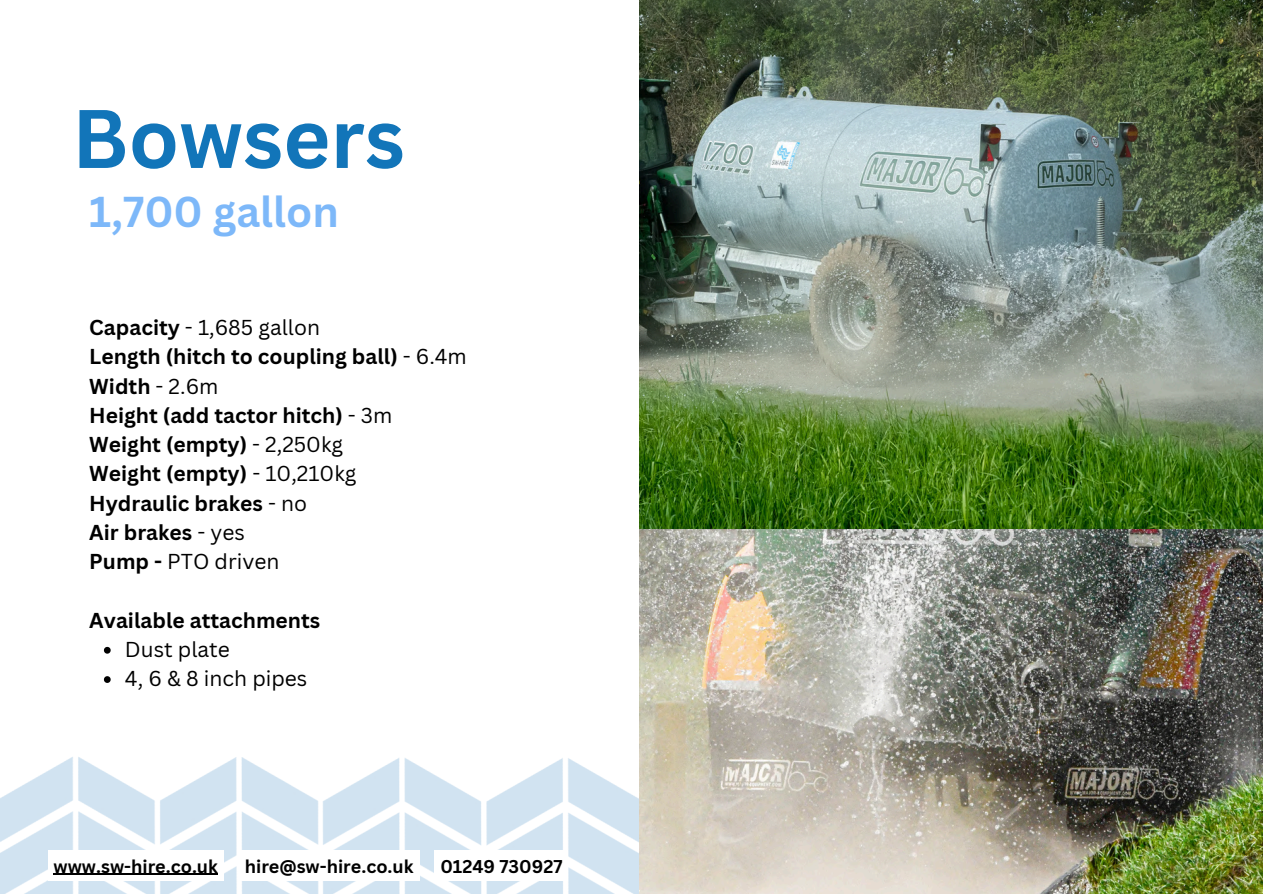
<style>
.page{position:relative;width:1263px;height:894px;background:#fff}
.page>*{position:absolute;margin:0;border:0;box-sizing:border-box;transform-origin:0 0}
.t1{font:700 81px "Canva Sans";color:#1275b9}
.t2{font:700 42px "Canva Sans";color:#7db8f9}
.t3{font:700 21px/29.2px "Canva Sans";color:#000}
.t4{font:21px "Canva Sans";color:#000}
.t5{font:700 18px "Canva Sans";color:#000}
.s1{font-weight:400}
</style>
<div class="page">
<img style="left:0;top:757px;width:639px;height:136px">
<img style="left:639px;top:0;width:623px;height:893px">
<svg style="left:104px;top:646px;width:7px;height:7px"></svg>
<svg style="left:104px;top:676px;width:7px;height:6px"></svg>
<div style="left:48px;top:850px;width:176px;height:30px;background:#fff"></div>
<hr style="left:54px;top:873px;width:164px;height:1px;background:#000">
<div style="left:239px;top:850px;width:180px;height:30px;background:#fff"></div>
<div style="left:435px;top:850px;width:133px;height:30px;background:#fff"></div>
<h2 class="t1" style="left:72px;top:81px;width:334px">Bowsers</h2>
<h4 class="t2" style="left:89px;top:182px;width:251px">1,700 gallon</h4>
<h3 class="t3" style="left:89px;top:312px;width:379px">Capacity <span class="s1">- 1,685 gallon<br></span>Length (hitch to coupling ball) <span class="s1">- 6.4m<br></span>Width <span class="s1">- 2.6m<br></span>Height (add tactor hitch) <span class="s1">- 3m<br></span>Weight (empty) <span class="s1">- 2,250kg<br></span>Weight (empty) <span class="s1">- 10,210kg<br></span>Hydraulic brakes <span class="s1">- no<br></span>Air brakes <span class="s1">- yes<br></span>Pump - <span class="s1">PTO driven</span></h3>
<p class="t3" style="left:89px;top:604px;width:233px">Available attachments</p>
<p class="t4" style="left:125px;top:634px;width:106px">Dust plate</p>
<p class="t4" style="left:125px;top:663px;width:184px">4, 6 &amp; 8 inch pipes</p>
<p class="t5" style="left:54px;top:853px;width:166px">www.sw-hire.co.uk</p>
<p class="t5" style="left:245px;top:853px;width:170px">hire@sw-hire.co.uk</p>
<p class="t5" style="left:440px;top:853px;width:124px">01249 730927</p>
</div>
